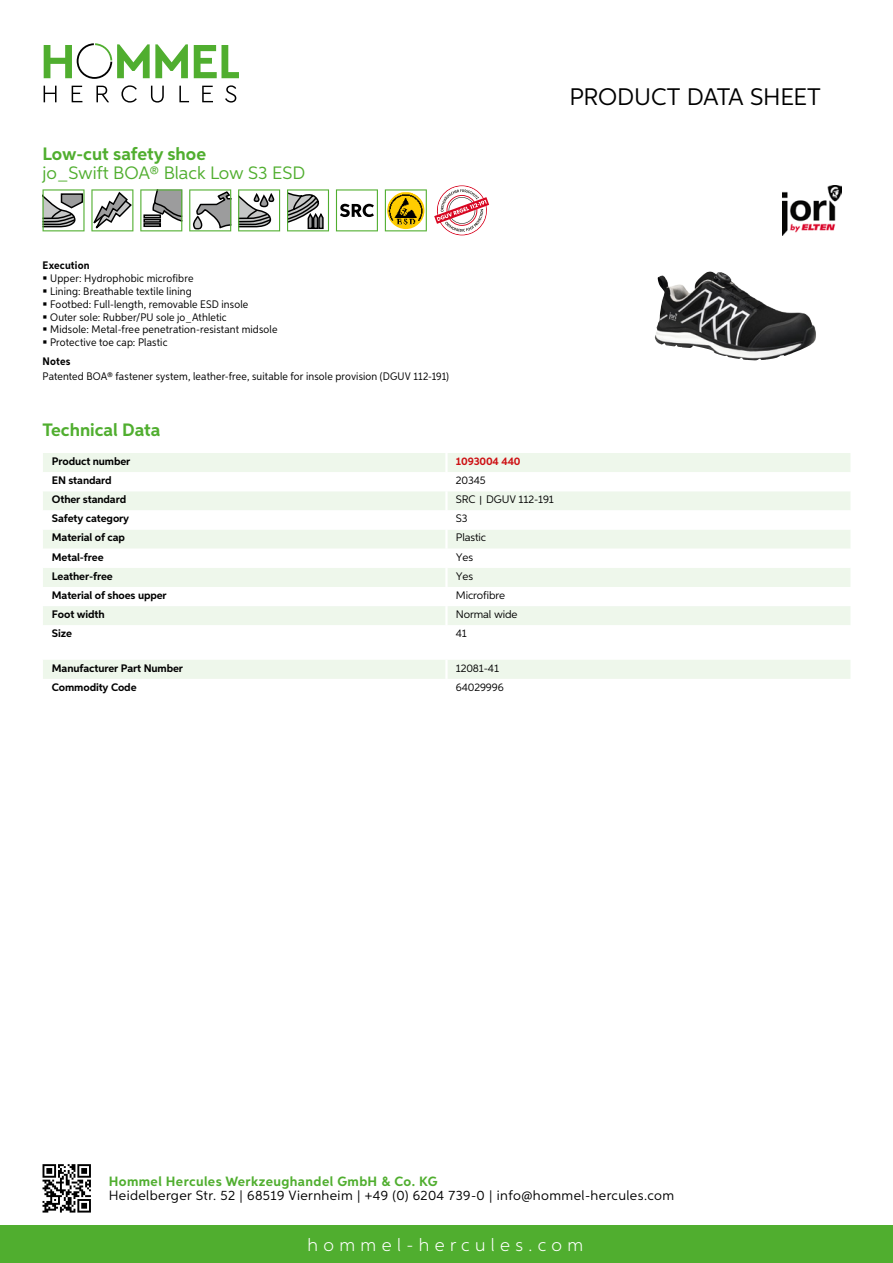
<style>
.page{position:relative;width:893px;height:1263px;background:#fff}
.page>*{position:absolute;margin:0;border:0;box-sizing:border-box;transform-origin:0 0}
.t1{font:24px "Aspira";letter-spacing:-.01em;color:#000}
.t2{font:700 18px "Aspira";color:#50ae2f}
.t3{font:18px "Aspira";color:#50ae2f}
.t4{font:300 18px "Aspira";letter-spacing:.3em;color:#fff}
.t5{font:13.5px "Aspira";letter-spacing:.03em;color:#000}
.t6{font:700 13.5px "Aspira";letter-spacing:.03em;color:#50ae2f}
.t7{font:10.95px/12.8px "Aspira Nar";letter-spacing:.015em;color:#000}
.t8{font:700 10.95px "Aspira";letter-spacing:-.01em;color:#000}
.t9{font:10.95px "Aspira";letter-spacing:-.01em;color:#000}
.t10{font:700 10.95px "Aspira Nar";letter-spacing:.015em;color:#000}
.t11{font:700 10.95px "Aspira";letter-spacing:-.01em;color:#cd1013}
.s1{font-family:"Wuerth Global";font-size:10.5px}
</style>
<div class="page">
<div style="left:0;top:1226px;width:893px;height:37px;background:#50ae2f"></div>
<svg style="left:43px;top:1164px;width:48px;height:48px"></svg>
<svg style="left:194px;top:45px;width:45px;height:33px"></svg>
<svg style="left:44px;top:43px;width:144px;height:36px"></svg>
<svg style="left:44px;top:86px;width:13px;height:16px"></svg>
<svg style="left:72px;top:86px;width:10px;height:16px"></svg>
<svg style="left:96px;top:86px;width:13px;height:16px"></svg>
<svg style="left:121px;top:85px;width:16px;height:18px"></svg>
<svg style="left:151px;top:86px;width:13px;height:17px"></svg>
<svg style="left:179px;top:86px;width:10px;height:16px"></svg>
<svg style="left:202px;top:86px;width:11px;height:16px"></svg>
<svg style="left:225px;top:85px;width:11px;height:18px"></svg>
<div style="left:43px;top:453px;width:807px;height:19px;background:#eef7eb"></div>
<svg style="left:43px;top:491px;width:807px;height:134px;fill:#eef7eb"></svg>
<hr style="left:445px;top:453px;width:3px;height:19px;background:#fff">
<hr style="left:445px;top:491px;width:3px;height:19px;background:#fff">
<hr style="left:445px;top:510px;width:3px;height:19px;background:#fff">
<hr style="left:445px;top:529px;width:3px;height:20px;background:#fff">
<hr style="left:445px;top:549px;width:3px;height:19px;background:#fff">
<hr style="left:445px;top:568px;width:3px;height:19px;background:#fff">
<hr style="left:445px;top:587px;width:3px;height:19px;background:#fff">
<hr style="left:445px;top:606px;width:3px;height:19px;background:#fff">
<div style="left:43px;top:660px;width:807px;height:19px;background:#eef7eb"></div>
<svg style="left:43px;top:189px;width:90px;height:42px"></svg>
<svg style="left:140px;top:189px;width:42px;height:42px"></svg>
<svg style="left:189px;top:189px;width:42px;height:42px"></svg>
<svg style="left:238px;top:189px;width:42px;height:42px"></svg>
<svg style="left:287px;top:189px;width:42px;height:42px"></svg>
<svg style="left:336px;top:189px;width:42px;height:42px"></svg>
<svg style="left:385px;top:189px;width:42px;height:42px"></svg>
<svg style="left:434px;top:185px;width:55px;height:50px"></svg>
<img style="left:655px;top:272px;width:161px;height:88px">
<img style="left:783px;top:185px;width:59px;height:50px">
<h2 class="t2" style="left:43px;top:142px;width:165px">Low-cut safety shoe</h2>
<h2 class="t3" style="left:43px;top:162px;width:262px">jo_Swift BOA® Black Low S3 ESD</h2>
<h1 class="t1" style="left:569px;top:82px;width:253px">Product data sh eet</h1>
<p class="t10" style="left:43px;top:259px;width:49px">Execution</p>
<p class="t7" style="left:50px;top:272px;width:229px">Upper: Hydrophobic microfibre<br>Lining: Breathable textile lining<br>Footbed: Full-length, removable ESD insole Outer sole: Rubber/PU sole jo_Athletic<br>Midsole: Metal-free penetration-resistant midsole Protective toe cap: Plastic</p>
<p class="t10" style="left:43px;top:355px;width:29px">Notes</p>
<p class="t7" style="left:43px;top:370px;width:408px">Patented BOA® fastener system, leather-free, suitable for insole provision (DGUV 112-191)</p>
<h2 class="t2" style="left:43px;top:419px;width:120px">Technical Data</h2>
<p class="t8" style="left:52px;top:454px;width:80px">Product number</p>
<p class="t11" style="left:456px;top:454px;width:66px">1093004 440</p>
<p class="t8" style="left:52px;top:474px;width:61px">EN standard</p>
<p class="t9" style="left:456px;top:474px;width:31px">20345</p>
<p class="t8" style="left:52px;top:493px;width:76px">Other standard</p>
<p class="t9" style="left:456px;top:493px;width:100px">SRC <span class="s1">|</span> DGUV 112-191</p>
<p class="t8" style="left:52px;top:512px;width:79px">Safety category</p>
<p class="t9" style="left:456px;top:512px;width:13px">S3</p>
<p class="t8" style="left:52px;top:531px;width:75px">Material of cap</p>
<p class="t9" style="left:456px;top:531px;width:32px">Plastic</p>
<p class="t8" style="left:52px;top:550px;width:53px">Metal-free</p>
<p class="t9" style="left:456px;top:550px;width:19px">Yes</p>
<p class="t8" style="left:52px;top:569px;width:62px">Leather-free</p>
<p class="t9" style="left:456px;top:569px;width:19px">Yes</p>
<p class="t8" style="left:52px;top:588px;width:116px">Material of shoes upper</p>
<p class="t9" style="left:456px;top:588px;width:51px">Microfibre</p>
<p class="t8" style="left:52px;top:607px;width:54px">Foot width</p>
<p class="t9" style="left:456px;top:608px;width:63px">Normal wide</p>
<p class="t8" style="left:52px;top:627px;width:22px">Size</p>
<p class="t9" style="left:456px;top:627px;width:13px">41</p>
<p class="t8" style="left:52px;top:661px;width:133px">Manufacturer Part Number</p>
<p class="t9" style="left:456px;top:661px;width:45px">12081-41</p>
<p class="t8" style="left:52px;top:680px;width:86px">Commodity Code</p>
<p class="t9" style="left:456px;top:680px;width:49px">64029996</p>
<p class="t6" style="left:109px;top:1172px;width:330px">Hommel Hercules Werkzeughandel GmbH &amp; Co. KG</p>
<p class="t5" style="left:109px;top:1187px;width:567px">Heidelberger Str. 52 | 68519 Viernheim | +49 (0) 6204 739-0 | info@hommel-hercules.com</p>
<h2 class="t4" style="left:307px;top:1234px;width:277px">hommel-hercules.com</h2>
</div>
